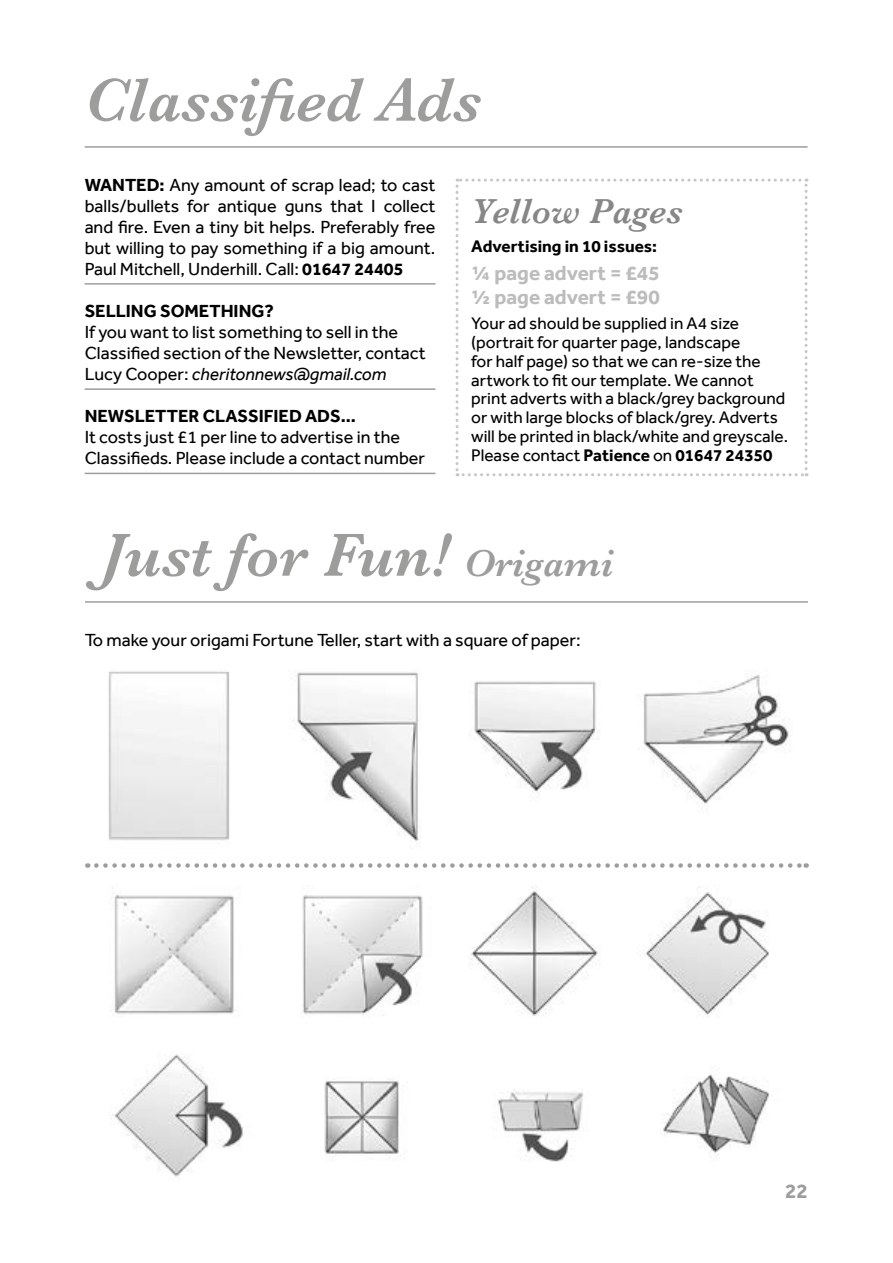
<style>
.page{position:relative;width:893px;height:1263px;background:#fff}
.page>*{position:absolute;margin:0;border:0;box-sizing:border-box;transform-origin:0 0}
.t1{font:italic 600 63px "Baskerville";color:#9d9d9c}
.t2{font:italic 600 36px "Baskerville";color:#878787}
.t3{font:700 21px/24px "Effra";color:#bcbcbc}
.t4{font:700 21px "Effra";color:#9d9d9c}
.t5{font:18px/21px "Effra";color:#000}
.t6{font:700 18px "Effra";color:#000}
.t7{font:17.25px/18.8px "Effra";color:#000}
.t8{font:700 17.25px "Effra";color:#000}
.s1{font-weight:700}
.s2{font-style:italic}
.s3{font-size:39px}
</style>
<div class="page">
<hr style="left:85px;top:601px;width:723px;height:2px;background:#9d9d9c">
<hr style="left:85px;top:146px;width:722px;height:2px;background:#9d9d9c">
<hr style="left:85px;top:283px;width:350px;height:2px;background:#9d9d9c">
<hr style="left:85px;top:388px;width:350px;height:2px;background:#9d9d9c">
<hr style="left:85px;top:473px;width:350px;height:1px;background:#9d9d9c">
<svg style="left:455px;top:179px;width:352px;height:297px"></svg>
<img style="left:85px;top:671px;width:723px;height:506px">
<svg style="left:96px;top:863px;width:711px;height:5px"></svg>
<h1 class="t1" style="left:85px;top:57px;width:399px">Classified Ads</h1>
<p class="t5" style="left:85px;top:174px;width:352px;text-align:justify"><span class="s1">WANTED:</span> Any amount of scrap lead; to cast balls/bullets for antique guns that I collect and fire. Even a tiny bit helps. Preferably free but willing to pay something if a big amount.<br>Paul Mitchell, Underhill. Call: <span class="s1">01647 24405</span></p>
<p class="t6" style="left:85px;top:300px;width:191px">SELLING SOMETHING?</p>
<p class="t5" style="left:85px;top:321px;width:343px">If you want to list something to sell in the<br>Classified section of the Newsletter, contact<br>Lucy Cooper: <span class="s2">cheritonnews@gmail.com</span></p>
<p class="t6" style="left:85px;top:405px;width:273px">NEWSLETTER CLASSIFIED ADS...</p>
<p class="t5" style="left:85px;top:426px;width:342px">It costs just £1 per line to advertise in the<br>Classifieds. Please include a contact number</p>
<h2 class="t2" style="left:471px;top:186px;width:213px">Yellow Pages</h2>
<p class="t8" style="left:471px;top:236px;width:187px">Advertising in 10 issues:</p>
<p class="t3" style="left:471px;top:261px;width:190px">¼ page advert = £45 ½ page advert = £90</p>
<p class="t7" style="left:471px;top:314px;width:318px">Your ad should be supplied in A4 size (portrait for quarter page, landscape<br>for half page) so that we can re-size the artwork to fit our template. We cannot print adverts with a black/grey background or with large blocks of black/grey. Adverts will be printed in black/white and greyscale.<br>Please contact <span class="s1">Patience</span> on <span class="s1">01647 24350</span></p>
<h1 class="t1" style="left:101px;top:512px;width:514px">Just for Fun! <span class="s3">Origami</span></h1>
<p class="t5" style="left:85px;top:629px;width:498px">To make your origami Fortune Teller, start with a square of paper:</p>
<p class="t4" style="left:785px;top:1179px;width:24px">22</p>
</div>
